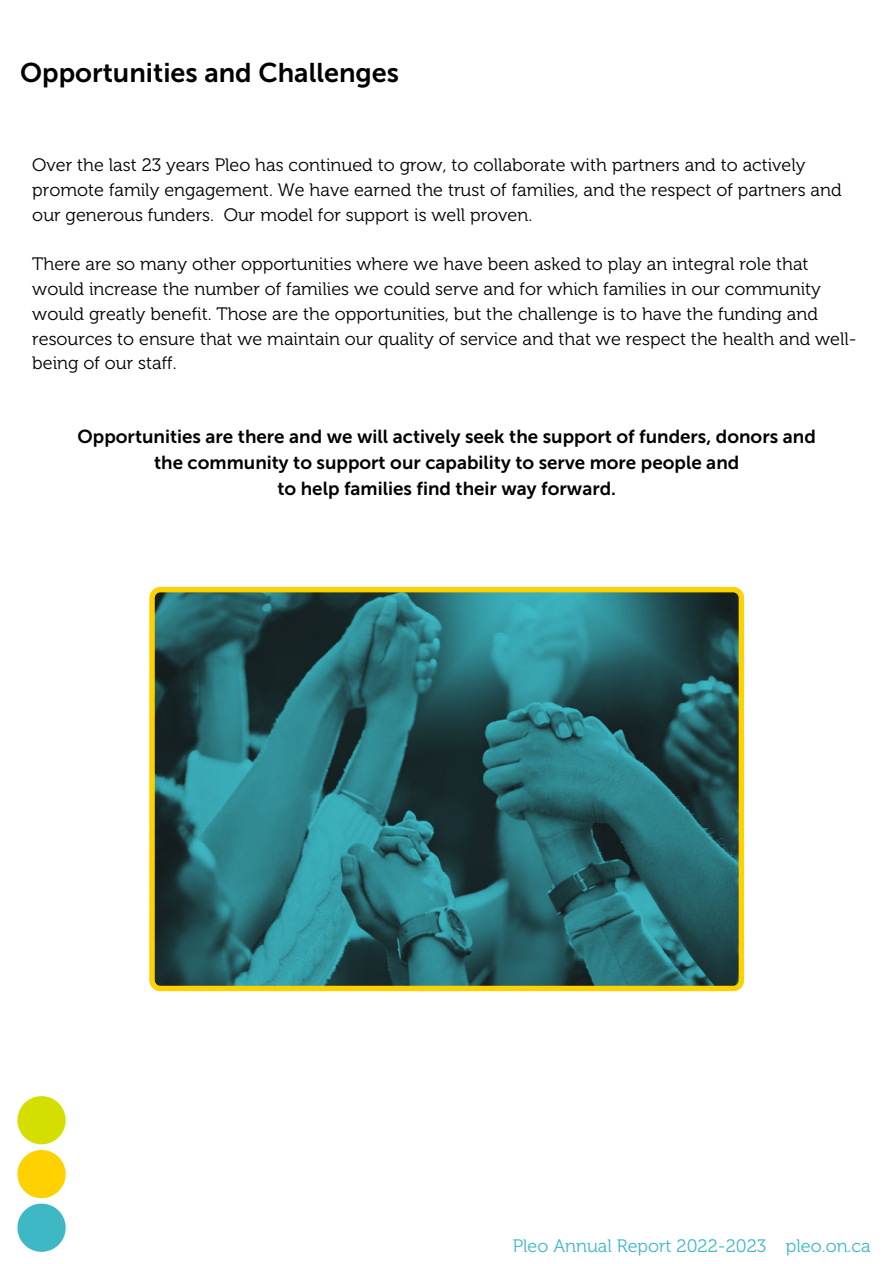
<style>
.page{position:relative;width:893px;height:1264px;background:#fff}
.page>*{position:absolute;margin:0;border:0;box-sizing:border-box;transform-origin:0 0}
.t1{font:27px "Museo Sans 700";color:#000}
.t2{font:18.75px/26px "Museo Sans 700";color:#000;text-align:center}
.t3{font:18px/24.8px "Museo 300";color:#000}
.t4{font:18px "Museo 300";color:#3db8c4}
</style>
<div class="page">
<svg style="left:149px;top:586px;width:595px;height:405px;background:#326d69"></svg>
<svg style="left:17px;top:1096px;width:49px;height:155px"></svg>
<h1 class="t1" style="left:20px;top:58px;width:380px">Opportunities and Challenges</h1>
<p class="t3" style="left:32px;top:153px;width:810px">Over the last 23 years Pleo has continued to grow, to collaborate with partners and to actively promote family engagement. We have earned the trust of families, and the respect of partners and our generous funders. Our model for support is well proven.</p>
<p class="t3" style="left:32px;top:252px;width:825px">There are so many other opportunities where we have been asked to play an integral role that would increase the number of families we could serve and for which families in our community would greatly benefit. Those are the opportunities, but the challenge is to have the funding and resources to ensure that we maintain our quality of service and that we respect the health and well&shy;being of our staff.</p>
<p class="t2" style="left:78px;top:423px;width:739px">Opportunities are there and we will actively seek the support of funders, donors and the community to support our capability to serve more people and<br>to help families find their way forward.</p>
<p class="t4" style="left:512px;top:1236px;width:359px">Pleo Annual Report 2022-2023 pleo.on.ca</p>
</div>
